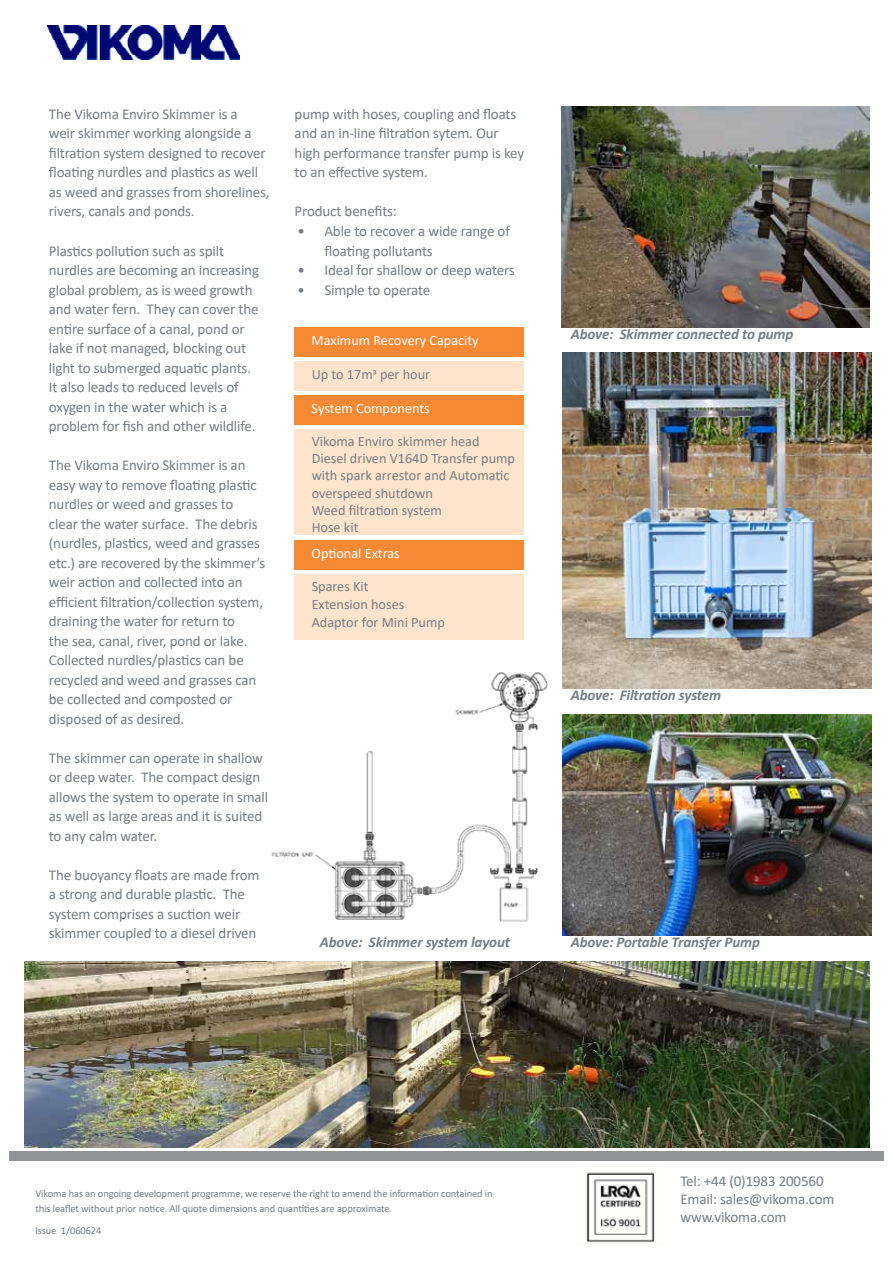
<style>
.page{position:relative;width:893px;height:1263px;background:#fff}
.page>*{position:absolute;margin:0;border:0;box-sizing:border-box;transform-origin:0 0}
.t1{font:15px/19.5px "Calibri";letter-spacing:-.01em;color:#767e84}
.t2{font:italic 700 15px "Calibri";letter-spacing:-.01em;color:#767e84}
.t3{font:14.25px/17.1px "Calibri";color:#767e84}
.t4{font:14.25px "Calibri";color:#fff}
.t5{font:10.5px/15px "Calibri";letter-spacing:-.01em;color:#767e84}
</style>
<div class="page">
<img style="left:47px;top:26px;width:192px;height:33px">
<div style="left:10px;top:1152px;width:874px;height:9px;background:#919396"></div>
<div style="left:295px;top:327px;width:229px;height:30px;background:#f68933"></div>
<div style="left:295px;top:361px;width:229px;height:30px;background:#fee4cd"></div>
<div style="left:295px;top:429px;width:229px;height:106px;background:#fee4cd"></div>
<div style="left:295px;top:574px;width:229px;height:65px;background:#fee4cd"></div>
<div style="left:295px;top:395px;width:229px;height:30px;background:#f68933"></div>
<div style="left:295px;top:540px;width:229px;height:29px;background:#f68933"></div>
<img style="left:586px;top:1172px;width:69px;height:71px">
<img style="left:24px;top:961px;width:846px;height:187px">
<img style="left:271px;top:672px;width:277px;height:250px">
<img style="left:563px;top:714px;width:308px;height:221px">
<img style="left:561px;top:106px;width:309px;height:221px">
<img style="left:563px;top:353px;width:308px;height:336px">
<p class="t1" style="left:49px;top:104px;width:222px">The Vikoma Enviro Skimmer is a<br>weir skimmer working alongside a filtration system designed to recover floating nurdles and plastics as well as weed and grasses from shorelines, rivers, canals and ponds.</p>
<p class="t1" style="left:49px;top:240px;width:212px">Plastics pollution such as spilt nurdles are becoming an increasing global problem, as is weed growth and water fern. They can cover the entire surface of a canal, pond or lake if not managed, blocking out light to submerged aquatic plants.<br>It also leads to reduced levels of oxygen in the water which is a problem for fish and other wildlife.</p>
<p class="t1" style="left:49px;top:455px;width:218px">The Vikoma Enviro Skimmer is an easy way to remove floating plastic nurdles or weed and grasses to clear the water surface. The debris (nurdles, plastics, weed and grasses etc.) are recovered by the skimmer’s weir action and collected into an efficient filtration/collection system, draining the water for return to<br>the sea, canal, river, pond or lake.<br>Collected nurdles/plastics can be recycled and weed and grasses can be collected and composted or disposed of as desired.</p>
<p class="t1" style="left:49px;top:747px;width:221px">The skimmer can operate in shallow or deep water. The compact design allows the system to operate in small as well as large areas and it is suited to any calm water.</p>
<p class="t1" style="left:49px;top:864px;width:212px">The buoyancy floats are made from a strong and durable plastic. The system comprises a suction weir skimmer coupled to a diesel driven</p>
<p class="t1" style="left:295px;top:104px;width:231px">pump with hoses, coupling and floats and an in-line filtration sytem. Our high performance transfer pump is key to an effective system.</p>
<p class="t1" style="left:295px;top:201px;width:104px">Product benefits:</p>
<p class="t1" style="left:324px;top:221px;width:187px;text-indent:-27px">• Able to recover a wide range of floating pollutants</p>
<p class="t1" style="left:297px;top:260px;width:219px">• Ideal for shallow or deep waters</p>
<p class="t1" style="left:297px;top:279px;width:134px">• Simple to operate</p>
<p class="t4" style="left:312px;top:331px;width:169px">Maximum Recovery Capacity</p>
<p class="t3" style="left:312px;top:365px;width:120px">Up to 17m3 per hour</p>
<p class="t4" style="left:312px;top:399px;width:120px">System Components</p>
<p class="t3" style="left:312px;top:433px;width:205px">Vikoma Enviro skimmer head<br>Diesel driven V164D Transfer pump with spark arrestor and Automatic overspeed shutdown<br>Weed filtration system<br>Hose kit</p>
<p class="t4" style="left:312px;top:543px;width:90px">Optional Extras</p>
<p class="t3" style="left:312px;top:577px;width:135px;line-height:18px">Spares Kit<br>Extension hoses<br>Adaptor for Mini Pump</p>
<p class="t2" style="left:320px;top:931px;width:192px">Above: Skimmer system layout</p>
<p class="t2" style="left:571px;top:323px;width:224px">Above: Skimmer connected to pump</p>
<p class="t2" style="left:571px;top:684px;width:152px">Above: Filtration system</p>
<p class="t2" style="left:571px;top:931px;width:191px">Above: Portable Transfer Pump</p>
<p class="t5" style="left:35px;top:1186px;width:459px">Vikoma has an ongoing development programme, we reserve the right to amend the information contained in this leaflet without prior notice. All quote dimensions and quantities are approximate.</p>
<p class="t5" style="left:35px;top:1222px;width:68px">Issue 1/060624</p>
<p class="t1" style="left:680px;top:1172px;width:156px;line-height:18px">Tel: +44 (0)1983 200560<br>Email: sales@vikoma.com www.vikoma.com</p>
</div>
